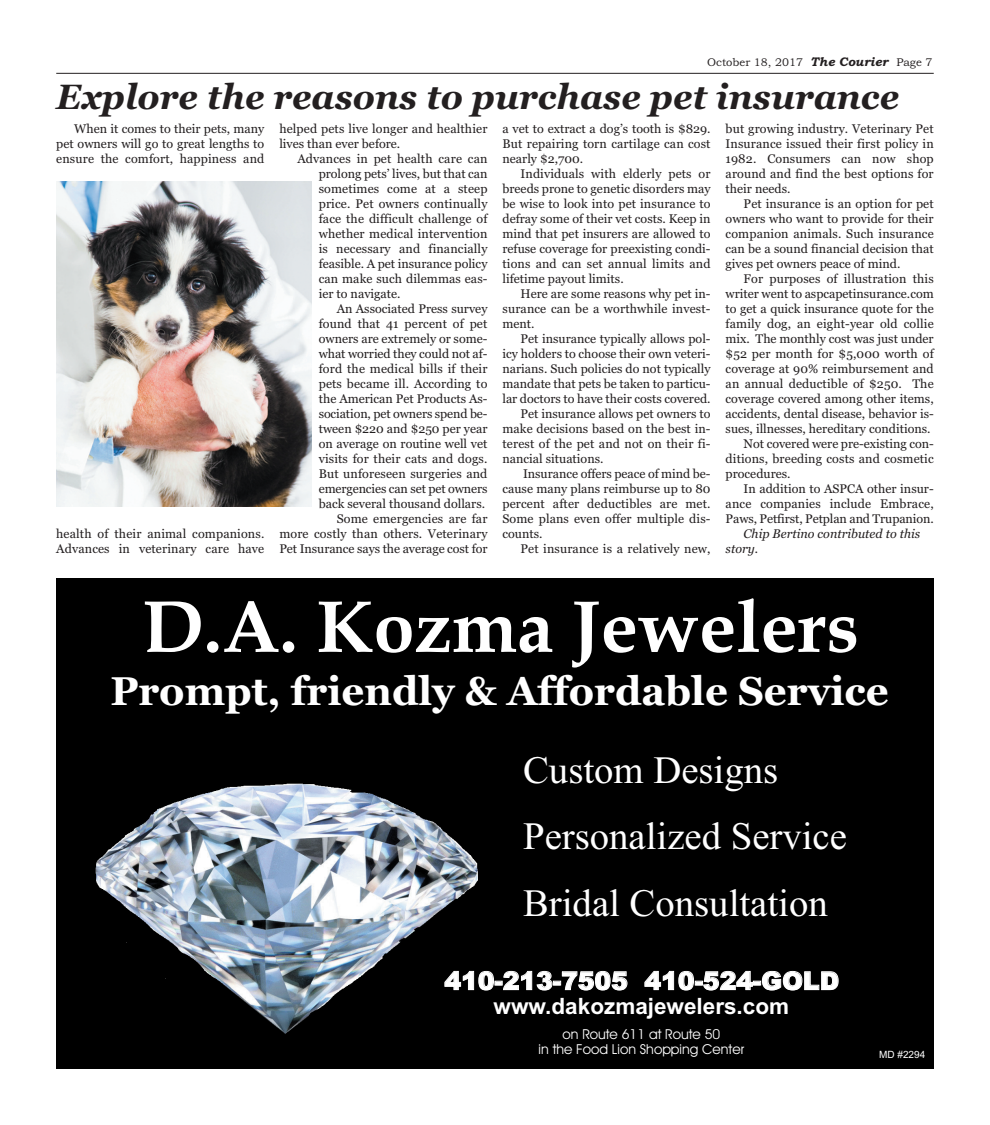
<style>
.page{position:relative;width:990px;height:1125px;background:#fff}
.page>*{position:absolute;margin:0;border:0;box-sizing:border-box;transform-origin:0 0}
.t1{font:700 73.75px "Book Antiqua";color:#fff}
.t2{font:700 40px "Georgia";color:#fff}
.t3{font:38.75px/66.5px "Times New Roman";color:#fff}
.t4{font:italic 700 35px "Georgia";color:#231f20}
.t5{font:900 25px "Arial";color:#fff}
.t6{font:700 22.5px "Arial";color:#fff}
.t7{font:13.75px/15px "Avant Garde IT Cby BT";color:#fff;text-align:center}
.t8{font:12.5px/15px "Georgia";color:#231f20;text-align:justify}
.t9{font:italic 12.5px "Georgia";color:#231f20}
.t10{font:11.25px "Bookman Old Style";color:#231f20}
.t11{font:10px "Arial";color:#fff}
.s1{font-weight:700;font-style:italic;font-size:12.5px}
</style>
<div class="page">
<hr style="left:56px;top:73px;width:878px;height:1px;background:#231f20">
<div style="left:56px;top:578px;width:878px;height:491px;background:#000"></div>
<img style="left:95px;top:783px;width:383px;height:251px">
<img style="left:56px;top:181px;width:255px;height:326px">
<p class="t10" style="left:707px;top:56px;width:227px">October 18, 2017 <span class="s1">The Courier</span> Page 7</p>
<p class="t4" style="left:56px;top:76px;width:844px">Explore the reasons to purchase pet insurance</p>
<p class="t8" style="left:56px;top:121px;width:210px;text-indent:18px">When it comes to their pets, many pet owners will go to great lengths to ensure the comfort, happiness and</p>
<p class="t8" style="left:279px;top:121px;width:210px">helped pets live longer and healthier</p>
<p class="t8" style="left:279px;top:136px;width:122px">lives than ever before.</p>
<p class="t8" style="left:297px;top:151px;width:192px">Advances in pet health care can</p>
<p class="t8" style="left:319px;top:166px;width:170px">prolong pets’ lives, but that can</p>
<p class="t8" style="left:319px;top:181px;width:170px">sometimes come at a steep</p>
<p class="t8" style="left:319px;top:196px;width:170px">price. Pet owners continually</p>
<p class="t8" style="left:319px;top:211px;width:170px">face the difficult challenge of</p>
<p class="t8" style="left:319px;top:226px;width:170px">whether medical intervention</p>
<p class="t8" style="left:319px;top:241px;width:170px">is necessary and financially</p>
<p class="t8" style="left:319px;top:256px;width:170px">feasible. A pet insurance policy</p>
<p class="t8" style="left:319px;top:271px;width:170px">can make such dilemmas eas-</p>
<p class="t8" style="left:319px;top:286px;width:83px">ier to navigate.</p>
<p class="t8" style="left:337px;top:301px;width:152px">An Associated Press survey</p>
<p class="t8" style="left:319px;top:316px;width:170px">found that 41 percent of pet</p>
<p class="t8" style="left:319px;top:331px;width:170px">owners are extremely or some-</p>
<p class="t8" style="left:319px;top:346px;width:170px">what worried they could not af-</p>
<p class="t8" style="left:319px;top:361px;width:170px">ford the medical bills if their</p>
<p class="t8" style="left:319px;top:376px;width:170px">pets became ill. According to</p>
<p class="t8" style="left:319px;top:391px;width:170px">the American Pet Products As-</p>
<p class="t8" style="left:319px;top:406px;width:170px">sociation, pet owners spend be-</p>
<p class="t8" style="left:319px;top:421px;width:170px">tween $220 and $250 per year</p>
<p class="t8" style="left:319px;top:436px;width:170px">on average on routine well vet</p>
<p class="t8" style="left:319px;top:451px;width:170px">visits for their cats and dogs.</p>
<p class="t8" style="left:319px;top:466px;width:170px">But unforeseen surgeries and</p>
<p class="t8" style="left:319px;top:481px;width:170px">emergencies can set pet owners</p>
<p class="t8" style="left:319px;top:496px;width:168px">back several thousand dollars.</p>
<p class="t8" style="left:337px;top:511px;width:152px">Some emergencies are far</p>
<p class="t8" style="left:279px;top:526px;width:210px">more costly than others. Veterinary</p>
<p class="t8" style="left:279px;top:541px;width:210px">Pet Insurance says the average cost for</p>
<p class="t8" style="left:503px;top:121px;width:210px">a vet to extract a dog’s tooth is $829.</p>
<p class="t8" style="left:503px;top:136px;width:210px">But repairing torn cartilage can cost</p>
<p class="t8" style="left:503px;top:151px;width:82px">nearly $2,700.</p>
<p class="t8" style="left:521px;top:166px;width:192px">Individuals with elderly pets or</p>
<p class="t8" style="left:502px;top:181px;width:210px">breeds prone to genetic disorders may</p>
<p class="t8" style="left:502px;top:196px;width:210px">be wise to look into pet insurance to</p>
<p class="t8" style="left:503px;top:211px;width:210px">defray some of their vet costs. Keep in</p>
<p class="t8" style="left:502px;top:226px;width:210px">mind that pet insurers are allowed to</p>
<p class="t8" style="left:502px;top:241px;width:210px">refuse coverage for preexisting condi-</p>
<p class="t8" style="left:502px;top:256px;width:210px">tions and can set annual limits and</p>
<p class="t8" style="left:503px;top:271px;width:123px">lifetime payout limits.</p>
<p class="t8" style="left:521px;top:286px;width:192px">Here are some reasons why pet in-</p>
<p class="t8" style="left:502px;top:301px;width:210px">surance can be a worthwhile invest-</p>
<p class="t8" style="left:502px;top:316px;width:34px">ment.</p>
<p class="t8" style="left:520px;top:331px;width:192px">Pet insurance typically allows pol-</p>
<p class="t8" style="left:502px;top:346px;width:210px">icy holders to choose their own veteri-</p>
<p class="t8" style="left:502px;top:361px;width:210px">narians. Such policies do not typically</p>
<p class="t8" style="left:502px;top:376px;width:210px">mandate that pets be taken to particu-</p>
<p class="t8" style="left:502px;top:391px;width:210px">lar doctors to have their costs covered.</p>
<p class="t8" style="left:520px;top:406px;width:192px">Pet insurance allows pet owners to</p>
<p class="t8" style="left:502px;top:421px;width:210px">make decisions based on the best in-</p>
<p class="t8" style="left:502px;top:436px;width:210px">terest of the pet and not on their fi-</p>
<p class="t8" style="left:502px;top:451px;width:103px">nancial situations.</p>
<p class="t8" style="left:523px;top:466px;width:189px">Insurance offers peace of mind be-</p>
<p class="t8" style="left:502px;top:481px;width:210px">cause many plans reimburse up to 80</p>
<p class="t8" style="left:502px;top:496px;width:210px">percent after deductibles are met.</p>
<p class="t8" style="left:502px;top:511px;width:210px">Some plans even offer multiple dis-</p>
<p class="t8" style="left:502px;top:526px;width:42px">counts.</p>
<p class="t8" style="left:520px;top:541px;width:192px">Pet insurance is a relatively new,</p>
<p class="t8" style="left:726px;top:121px;width:210px">but growing industry. Veterinary Pet</p>
<p class="t8" style="left:726px;top:136px;width:210px">Insurance issued their first policy in</p>
<p class="t8" style="left:726px;top:151px;width:210px">1982. Consumers can now shop</p>
<p class="t8" style="left:726px;top:166px;width:210px">around and find the best options for</p>
<p class="t8" style="left:726px;top:181px;width:66px">their needs.</p>
<p class="t8" style="left:744px;top:196px;width:192px">Pet insurance is an option for pet</p>
<p class="t8" style="left:726px;top:211px;width:210px">owners who want to provide for their</p>
<p class="t8" style="left:726px;top:226px;width:210px">companion animals. Such insurance</p>
<p class="t8" style="left:726px;top:241px;width:210px">can be a sound financial decision that</p>
<p class="t8" style="left:726px;top:256px;width:176px">gives pet owners peace of mind.</p>
<p class="t8" style="left:744px;top:271px;width:192px">For purposes of illustration this</p>
<p class="t8" style="left:726px;top:286px;width:210px">writer went to aspcapetinsurance.com</p>
<p class="t8" style="left:726px;top:301px;width:210px">to get a quick insurance quote for the</p>
<p class="t8" style="left:726px;top:316px;width:210px">family dog, an eight-year old collie</p>
<p class="t8" style="left:726px;top:331px;width:210px">mix. The monthly cost was just under</p>
<p class="t8" style="left:726px;top:346px;width:210px">$52 per month for $5,000 worth of</p>
<p class="t8" style="left:726px;top:361px;width:210px">coverage at 90% reimbursement and</p>
<p class="t8" style="left:726px;top:376px;width:210px">an annual deductible of $250. The</p>
<p class="t8" style="left:726px;top:391px;width:210px">coverage covered among other items,</p>
<p class="t8" style="left:726px;top:406px;width:210px">accidents, dental disease, behavior is-</p>
<p class="t8" style="left:726px;top:421px;width:207px">sues, illnesses, hereditary conditions.</p>
<p class="t8" style="left:744px;top:436px;width:192px">Not covered were pre-existing con-</p>
<p class="t8" style="left:726px;top:451px;width:210px">ditions, breeding costs and cosmetic</p>
<p class="t8" style="left:726px;top:466px;width:67px">procedures.</p>
<p class="t8" style="left:744px;top:481px;width:192px">In addition to ASPCA other insur-</p>
<p class="t8" style="left:726px;top:496px;width:210px">ance companies include Embrace,</p>
<p class="t8" style="left:726px;top:511px;width:210px">Paws, Petfirst, Petplan and Trupanion.</p>
<p class="t9" style="left:744px;top:527px;width:178px">Chip Bertino contributed to this</p>
<p class="t9" style="left:726px;top:542px;width:34px">story.</p>
<p class="t8" style="left:56px;top:526px;width:210px">health of their animal companions.<br>Advances in veterinary care have</p>
<p class="t1" style="left:142px;top:583px;width:718px">D.A. Kozma Jewelers</p>
<p class="t2" style="left:110px;top:668px;width:780px">Prompt, friendly &amp; Affordable Service</p>
<p class="t3" style="left:523px;top:736px;width:325px">Custom Designs<br>Personalized Service<br>Bridal Consultation</p>
<p class="t5" style="left:444px;top:966px;width:396px">410-213-7505 410-524-GOLD</p>
<p class="t6" style="left:494px;top:993px;width:297px">www.dakozmajewelers.com</p>
<p class="t7" style="left:539px;top:1026px;width:207px">on Route 611 at Route 50<br>in the Food Lion Shopping Center</p>
<p class="t11" style="left:879px;top:1049px;width:48px">MD #2294</p>
</div>
